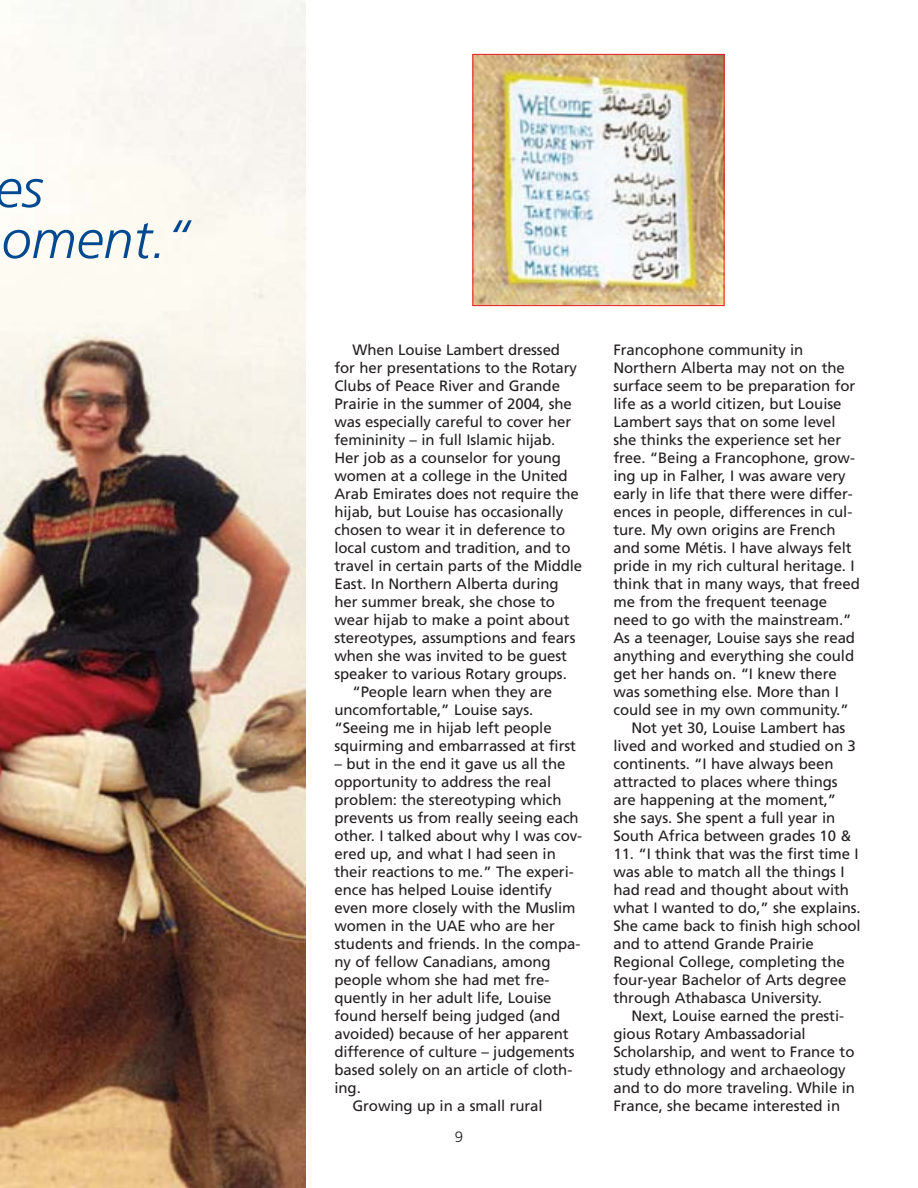
<style>
.page{position:relative;width:918px;height:1188px;background:#fff}
.page>*{position:absolute;margin:0;border:0;box-sizing:border-box;transform-origin:0 0}
.t1{font:italic 300 54px/51px "Frutiger";color:#004990}
.t2{font:15px/18px "Frutiger";letter-spacing:-.005em;color:#231f20}
.t3{font:300 15px "Frutiger";color:#231f20}
</style>
<div class="page">
<img style="left:0;top:0;width:306px;height:1188px">
<img style="left:474px;top:56px;width:248px;height:248px">
<div style="left:472px;top:54px;width:252px;height:252px;border:1px solid #ed1c24"></div>
<h1 class="t1" style="left:-5px;top:167px;width:197px">es oment.“</h1>
<p class="t2" style="left:352px;top:342px;width:209px">When Louise Lambert dressed</p>
<p class="t2" style="left:334px;top:360px;width:244px">for her presentations to the Rotary</p>
<p class="t2" style="left:334px;top:378px;width:227px">Clubs of Peace River and Grande</p>
<p class="t2" style="left:334px;top:396px;width:239px">Prairie in the summer of 2004, she</p>
<p class="t2" style="left:334px;top:414px;width:238px">was especially careful to cover her</p>
<p class="t2" style="left:334px;top:432px;width:222px">femininity – in full Islamic hijab.</p>
<p class="t2" style="left:334px;top:450px;width:228px">Her job as a counselor for young</p>
<p class="t2" style="left:334px;top:468px;width:235px">women at a college in the United</p>
<p class="t2" style="left:334px;top:486px;width:246px">Arab Emirates does not require the</p>
<p class="t2" style="left:334px;top:504px;width:230px">hijab, but Louise has occasionally</p>
<p class="t2" style="left:334px;top:522px;width:232px">chosen to wear it in deference to</p>
<p class="t2" style="left:334px;top:540px;width:238px">local custom and tradition, and to</p>
<p class="t2" style="left:334px;top:558px;width:249px">travel in certain parts of the Middle</p>
<p class="t2" style="left:334px;top:576px;width:226px">East. In Northern Alberta during</p>
<p class="t2" style="left:334px;top:594px;width:222px">her summer break, she chose to</p>
<p class="t2" style="left:334px;top:612px;width:237px">wear hijab to make a point about</p>
<p class="t2" style="left:334px;top:630px;width:243px">stereotypes, assumptions and fears</p>
<p class="t2" style="left:334px;top:648px;width:234px">when she was invited to be guest</p>
<p class="t2" style="left:334px;top:666px;width:234px">speaker to various Rotary groups.</p>
<p class="t2" style="left:352px;top:684px;width:201px">“People learn when they are</p>
<p class="t2" style="left:334px;top:702px;width:200px">uncomfortable,” Louise says.</p>
<p class="t2" style="left:334px;top:720px;width:219px">“Seeing me in hijab left people</p>
<p class="t2" style="left:334px;top:738px;width:243px">squirming and embarrassed at first</p>
<p class="t2" style="left:334px;top:756px;width:232px">– but in the end it gave us all the</p>
<p class="t2" style="left:334px;top:774px;width:218px">opportunity to address the real</p>
<p class="t2" style="left:334px;top:792px;width:229px">problem: the stereotyping which</p>
<p class="t2" style="left:334px;top:810px;width:246px">prevents us from really seeing each</p>
<p class="t2" style="left:334px;top:828px;width:249px">other. I talked about why I was cov-</p>
<p class="t2" style="left:334px;top:846px;width:223px">ered up, and what I had seen in</p>
<p class="t2" style="left:334px;top:864px;width:241px">their reactions to me.” The experi-</p>
<p class="t2" style="left:334px;top:882px;width:219px">ence has helped Louise identify</p>
<p class="t2" style="left:334px;top:900px;width:243px">even more closely with the Muslim</p>
<p class="t2" style="left:334px;top:918px;width:222px">women in the UAE who are her</p>
<p class="t2" style="left:334px;top:936px;width:247px">students and friends. In the compa-</p>
<p class="t2" style="left:334px;top:954px;width:218px">ny of fellow Canadians, among</p>
<p class="t2" style="left:334px;top:972px;width:217px">people whom she had met fre-</p>
<p class="t2" style="left:334px;top:990px;width:218px">quently in her adult life, Louise</p>
<p class="t2" style="left:334px;top:1008px;width:227px">found herself being judged (and</p>
<p class="t2" style="left:334px;top:1026px;width:236px">avoided) because of her apparent</p>
<p class="t2" style="left:334px;top:1044px;width:242px">difference of culture – judgements</p>
<p class="t2" style="left:334px;top:1062px;width:239px">based solely on an article of cloth-</p>
<p class="t2" style="left:334px;top:1080px;width:28px">ing.</p>
<p class="t2" style="left:352px;top:1098px;width:192px">Growing up in a small rural</p>
<p class="t3" style="left:455px;top:1131px;width:10px">9</p>
<p class="t2" style="left:614px;top:342px;width:191px">Francophone community in</p>
<p class="t2" style="left:614px;top:360px;width:233px">Northern Alberta may not on the</p>
<p class="t2" style="left:614px;top:378px;width:243px">surface seem to be preparation for</p>
<p class="t2" style="left:614px;top:396px;width:230px">life as a world citizen, but Louise</p>
<p class="t2" style="left:614px;top:414px;width:224px">Lambert says that on some level</p>
<p class="t2" style="left:614px;top:432px;width:229px">she thinks the experience set her</p>
<p class="t2" style="left:614px;top:450px;width:243px">free. “Being a Francophone, grow-</p>
<p class="t2" style="left:614px;top:468px;width:234px">ing up in Falher, I was aware very</p>
<p class="t2" style="left:614px;top:486px;width:241px">early in life that there were differ-</p>
<p class="t2" style="left:614px;top:504px;width:240px">ences in people, differences in cul-</p>
<p class="t2" style="left:614px;top:522px;width:224px">ture. My own origins are French</p>
<p class="t2" style="left:614px;top:540px;width:240px">and some Métis. I have always felt</p>
<p class="t2" style="left:614px;top:558px;width:243px">pride in my rich cultural heritage. I</p>
<p class="t2" style="left:614px;top:576px;width:248px">think that in many ways, that freed</p>
<p class="t2" style="left:614px;top:594px;width:215px">me from the frequent teenage</p>
<p class="t2" style="left:614px;top:612px;width:239px">need to go with the mainstream.”</p>
<p class="t2" style="left:614px;top:630px;width:243px">As a teenager, Louise says she read</p>
<p class="t2" style="left:614px;top:648px;width:242px">anything and everything she could</p>
<p class="t2" style="left:614px;top:666px;width:225px">get her hands on. “I knew there</p>
<p class="t2" style="left:614px;top:684px;width:227px">was something else. More than I</p>
<p class="t2" style="left:614px;top:702px;width:237px">could see in my own community.”</p>
<p class="t2" style="left:632px;top:720px;width:215px">Not yet 30, Louise Lambert has</p>
<p class="t2" style="left:614px;top:738px;width:244px">lived and worked and studied on 3</p>
<p class="t2" style="left:614px;top:756px;width:222px">continents. “I have always been</p>
<p class="t2" style="left:614px;top:774px;width:226px">attracted to places where things</p>
<p class="t2" style="left:614px;top:792px;width:224px">are happening at the moment,”</p>
<p class="t2" style="left:614px;top:810px;width:223px">she says. She spent a full year in</p>
<p class="t2" style="left:614px;top:828px;width:239px">South Africa between grades 10 &amp;</p>
<p class="t2" style="left:614px;top:846px;width:249px">11. “I think that was the first time I was able to match all the things I had read and thought about with what I wanted to do,” she explains.<br>She came back to finish high school and to attend Grande Prairie<br>Regional College, completing the four-year Bachelor of Arts degree through Athabasca University.</p>
<p class="t2" style="left:614px;top:1008px;width:243px;text-indent:18px">Next, Louise earned the presti&shy;gious Rotary Ambassadorial<br>Scholarship, and went to France to study ethnology and archaeology and to do more traveling. While in<br>France, she became interested in</p>
</div>
